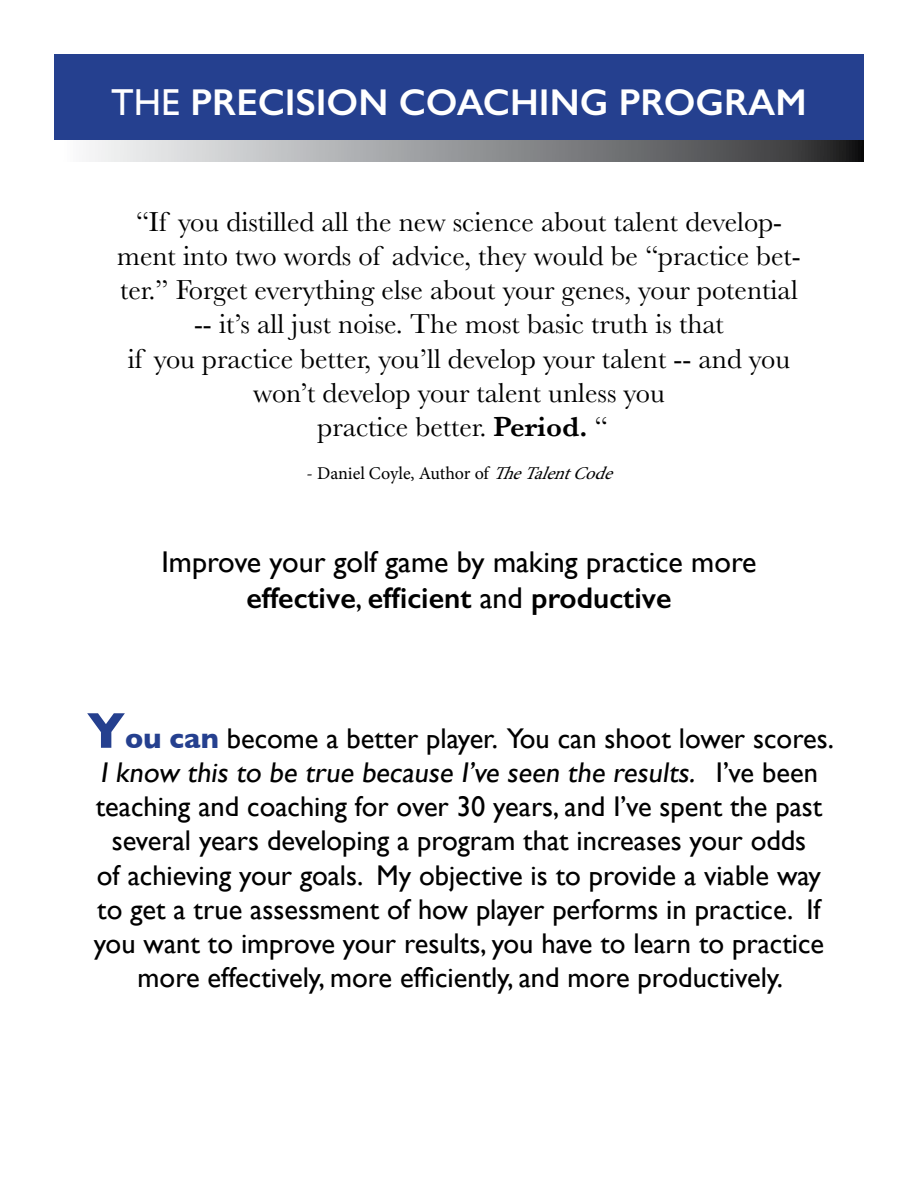
<style>
.page{position:relative;width:918px;height:1188px;background:#fff}
.page>*{position:absolute;margin:0;border:0;box-sizing:border-box;transform-origin:0 0}
.t1{font:600 37.5px "Gill Sans";color:#fff}
.t2{font:30px/36px "Gill Sans";color:#000;text-align:center}
.t3{font:28.5px/34.2px "Gill Sans";color:#000;text-align:center}
.t4{font:28.5px/34.2px "Baskerville";color:#000;text-align:center}
.t5{font:18px "Minion Pro";letter-spacing:-.005em;color:#000}
.s1{font-weight:400}
.s2{font-weight:600}
.s3{font-style:italic}
.s4{font-weight:700;font-size:51px;color:#25408f}
.s5{font-weight:700;color:#25408f}
</style>
<div class="page">
<div style="left:54px;top:54px;width:810px;height:86px;background:#25408f"></div>
<svg style="left:89px;top:140px;width:775px;height:22px;background:#8f9193"></svg>
<h1 class="t1" style="left:111px;top:80px;width:697px"><span class="s1">THE</span> PRECISION COACHING PROGRAM</h1>
<p class="t4" style="left:117px;top:205px;width:685px">“If you distilled all the new science about talent develop&shy;ment into two words of advice, they would be “practice bet&shy;ter.” Forget everything else about your genes, your potential -- it’s all just noise. The most basic truth is that<br>if you practice better, you’ll develop your talent -- and you won’t develop your talent unless you<br>practice better. <span class="s2">Period.</span> “</p>
<p class="t5" style="left:307px;top:461px;width:316px">- Daniel Coyle, Author of <span class="s3">TheTalentCode</span></p>
<p class="t2" style="left:161px;top:543px;width:597px">Improve your golf game by making practice more <span class="s2">effective</span>, <span class="s2">efficient</span> and <span class="s2">productive</span></p>
<p class="t3" style="left:87px;top:721px;width:749px"><span class="s4">Y</span><span class="s5">ou can</span> become a better player. You can shoot lower scores.<br>I know this to be true because I’ve seen the results. I ’ve b e e n teaching and coaching for over 30 years, and I’ve spent the past several years developing a program that increases your odds<br>of achieving your goals. My objective is to provide a viable way to get a true assessment of how player performs in practice. If you want to improve your results, you have to learn to practice more effectively, more efficiently, and more productively.</p>
</div>
